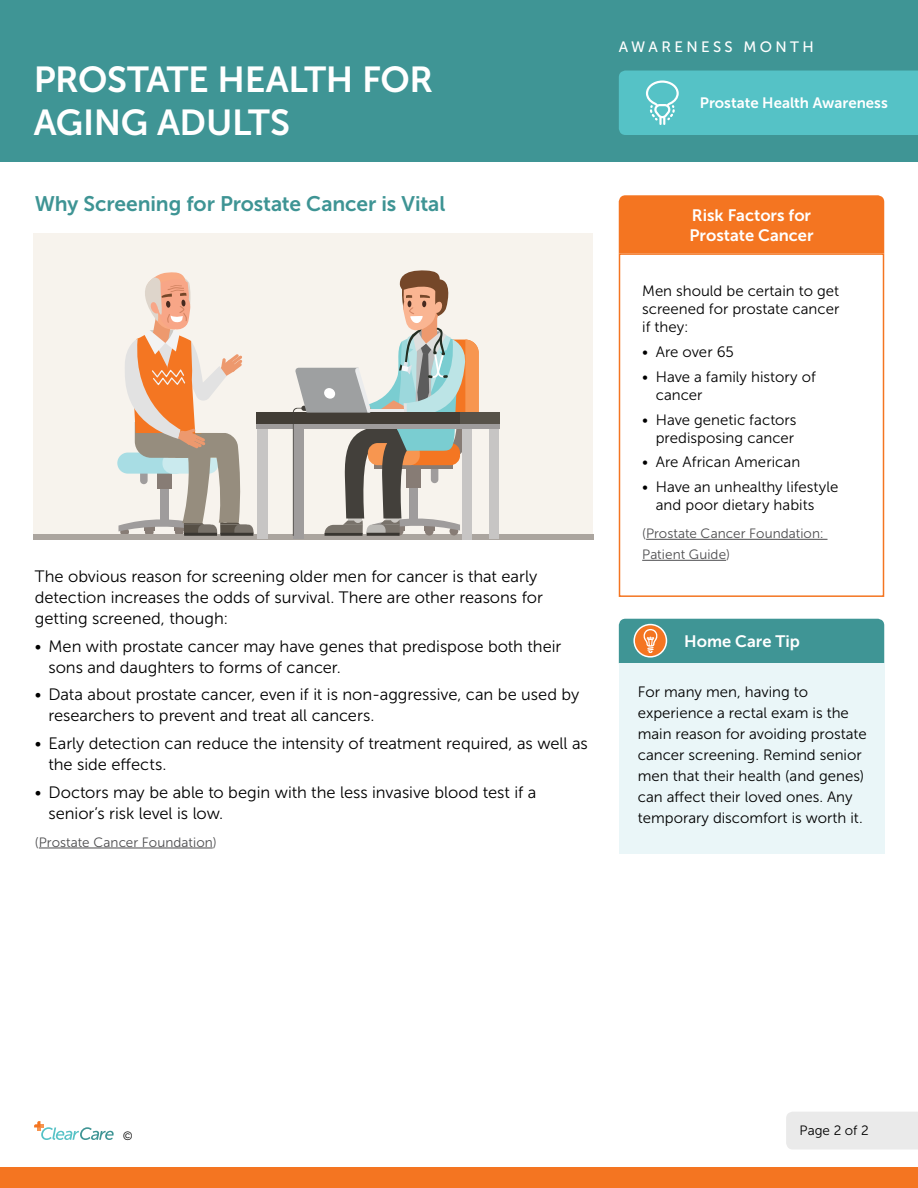
<style>
.page{position:relative;width:918px;height:1188px;background:#fff}
.page>*{position:absolute;margin:0;border:0;box-sizing:border-box;transform-origin:0 0}
.t1{font:36px/43.2px "Museo Sans 700";letter-spacing:-.01em;color:#fff}
.Paragraph_Style_1{font:21px "Museo Sans 700";letter-spacing:-.005em;color:#3e9494}
.Paragraph_Style_1-2{font:16.5px/21px "Museo Sans 300";color:#000}
.t2{font:16.5px/19.8px "Museo Sans 700";color:#fff}
.Paragraph_Style_1-3{font:15px/21px "Museo Sans 300";color:#000}
.t3{font:15px "Museo Sans 700";color:#fff}
.t4{font:15px "Museo Sans 500";letter-spacing:.225em;color:#fff}
.Paragraph_Style_1-4{font:13.5px/21px "Museo Sans 300";letter-spacing:.005em;color:#4d4d4f}
.t5{font:13.5px "Museo Sans 300";color:#000}
.t6{font:12px "Museo Sans 300";color:#000}
</style>
<div class="page">
<svg style="left:34px;top:1121px;width:80px;height:19px"></svg>
<div style="left:786px;top:1112px;width:132px;height:38px;background:#eaeaea"></div>
<div style="left:0;top:1167px;width:918px;height:21px;background:#f47521"></div>
<div style="left:0;top:0;width:918px;height:162px;background:#3f9595"></div>
<div style="left:619px;top:195px;width:265px;height:58px;background:#f47521"></div>
<div style="left:619px;top:663px;width:265px;height:190px;background:#eaf6f8"></div>
<div style="left:619px;top:253px;width:265px;height:344px;border:2px solid #f47521"></div>
<svg style="left:619px;top:619px;width:265px;height:44px;background:#4d9591"></svg>
<hr style="left:646px;top:539px;width:182px;height:1px;background:#4d4d4f">
<hr style="left:642px;top:560px;width:84px;height:1px;background:#4d4d4f">
<div style="left:619px;top:71px;width:299px;height:64px;background:#55c2c6"></div>
<hr style="left:39px;top:848px;width:174px;height:1px;background:#4d4d4f">
<div style="left:33px;top:233px;width:560px;height:301px;background:#f7f3ed"></div>
<div style="left:33px;top:534px;width:560px;height:5px;background:#aba59f"></div>
<div style="left:489px;top:416px;width:10px;height:123px;background:#c7c5c4"></div>
<div style="left:293px;top:420px;width:11px;height:119px;background:#9f9c9c"></div>
<div style="left:257px;top:418px;width:11px;height:121px;background:#c7c5c4"></div>
<div style="left:462px;top:417px;width:10px;height:122px;background:#c7c5c4"></div>
<div style="left:257px;top:413px;width:203px;height:13px;background:#423d36"></div>
<div style="left:460px;top:412px;width:40px;height:12px;background:#575249"></div>
<hr style="left:184px;top:533px;width:33px;height:3px;background:#393631">
<hr style="left:220px;top:533px;width:33px;height:3px;background:#393631">
<div style="left:257px;top:424px;width:243px;height:5px;background:#9f9c9c"></div>
<svg style="left:117px;top:453px;width:69px;height:21px"></svg>
<svg style="left:293px;top:270px;width:186px;height:266px"></svg>
<svg style="left:119px;top:272px;width:135px;height:262px"></svg>
<p class="t1" style="left:34px;top:58px;width:401px">PROSTATE HEALTH FOR<br>AGING ADULTS</p>
<p class="Paragraph_Style_1" style="left:35px;top:192px;width:412px">Why Screening for Prostate Cancer is Vital</p>
<p class="Paragraph_Style_1-2" style="left:35px;top:566px;width:509px">The obvious reason for screening older men for cancer is that early detection increases the odds of survival. There are other reasons for getting screened, though:</p>
<p class="Paragraph_Style_1-2" style="left:48px;top:636px;width:515px;text-indent:-13px">• Men with prostate cancer may have genes that predispose both their sons and daughters to forms of cancer.</p>
<p class="Paragraph_Style_1-2" style="left:48px;top:684px;width:532px;text-indent:-13px">• Data about prostate cancer, even if it is non-aggressive, can be used by researchers to prevent and treat all cancers.</p>
<p class="Paragraph_Style_1-2" style="left:48px;top:733px;width:541px;text-indent:-13px">• Early detection can reduce the intensity of treatment required, as well as the side effects.</p>
<p class="Paragraph_Style_1-2" style="left:48px;top:782px;width:490px;text-indent:-13px">• Doctors may be able to begin with the less invasive blood test if a senior’s risk level is low.</p>
<p class="Paragraph_Style_1-4" style="left:35px;top:832px;width:183px">(Prostate Cancer Foundation)</p>
<p class="t4" style="left:619px;top:38px;width:196px">AWARENESS MONTH</p>
<p class="t3" style="left:700px;top:95px;width:190px">Prostate Health Awareness</p>
<p class="t2" style="left:689px;top:206px;width:126px">Risk Factors for<br>Prostate Cancer</p>
<p class="Paragraph_Style_1-3" style="left:642px;top:282px;width:199px;line-height:18px;text-align:justify">Men should be certain to get screened for prostate cancer if they:</p>
<p class="Paragraph_Style_1-3" style="left:642px;top:342px;width:93px">• Are over 65</p>
<p class="Paragraph_Style_1-3" style="left:656px;top:368px;width:162px;line-height:18px;text-indent:-14px">• Have a family history of cancer</p>
<p class="Paragraph_Style_1-3" style="left:642px;top:411px;width:156px;line-height:18px;text-align:right">• Have genetic factors predisposing cancer</p>
<p class="Paragraph_Style_1-3" style="left:642px;top:452px;width:160px">• Are African American</p>
<p class="Paragraph_Style_1-3" style="left:656px;top:478px;width:184px;line-height:18px;text-indent:-14px">• Have an unhealthy lifestyle and poor dietary habits</p>
<p class="Paragraph_Style_1-4" style="left:642px;top:523px;width:183px">(Prostate Cancer Foundation:<br>Patient Guide)</p>
<p class="t2" style="left:684px;top:631px;width:117px">Home Care Tip</p>
<p class="Paragraph_Style_1-3" style="left:638px;top:682px;width:231px">For many men, having to experience a rectal exam is the main reason for avoiding prostate cancer screening. Remind senior men that their health (and genes) can affect their loved ones. Any temporary discomfort is worth it.</p>
<p class="t6" style="left:123px;top:1129px;width:11px">©</p>
<p class="t5" style="left:800px;top:1123px;width:71px">Page 2 of 2</p>
</div>
